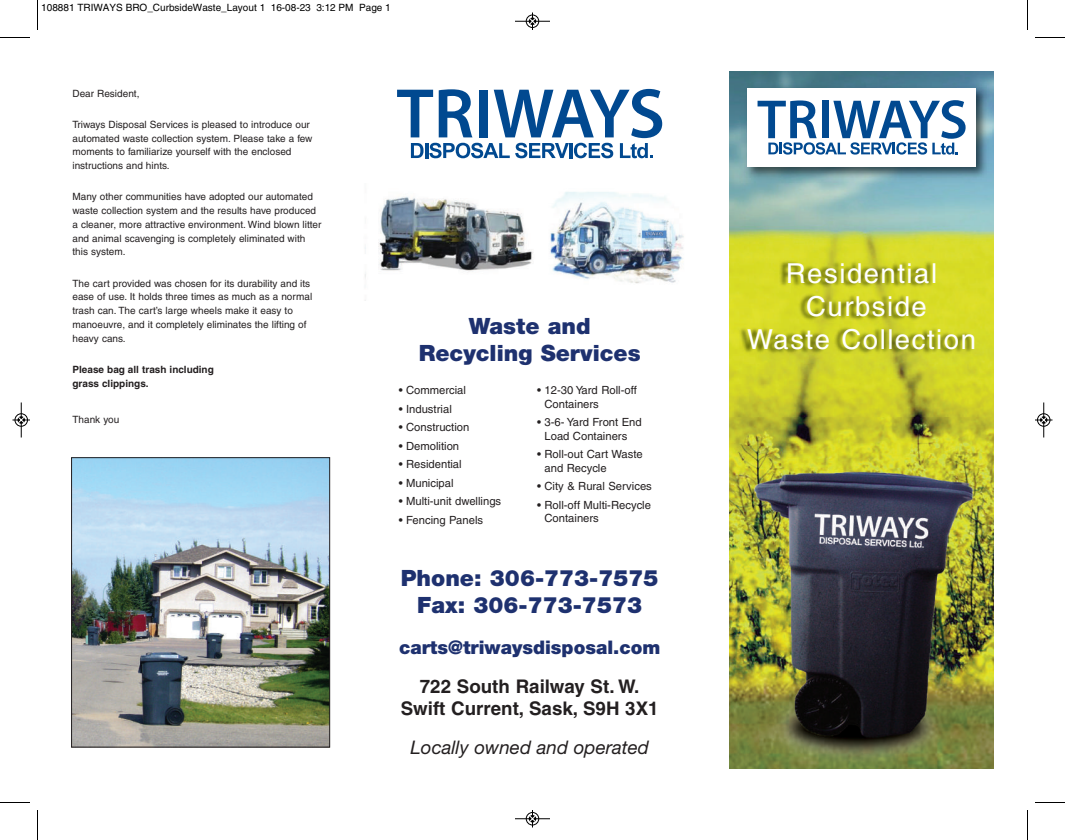
<style>
.page{position:relative;width:1065px;height:840px;background:#fff}
.page>*{position:absolute;margin:0;border:0;box-sizing:border-box;transform-origin:0 0}
.t1{font:27.5px/33px "Helvetica";letter-spacing:.055em;color:#fff;text-align:center}
.t2{font:900 22.5px/27px "Helvetica Neue";color:#1e316f;text-align:center}
.t3{font:700 18.75px/22.5px "Helvetica";color:#231f20;text-align:center}
.t4{font:900 18.75px "Helvetica Neue";color:#1e316f}
.t5{font:italic 18.75px "Helvetica Neue LT Std";color:#231f20}
.t6{font:11.25px/13.5px "Helvetica";color:#231f20}
.t7{font:10px/13.8px "Helvetica";color:#231f20}
.t8{font:10px "Helvetica";color:#000}
.t9{font:700 10px/13.8px "Helvetica";color:#231f20}
</style>
<div class="page">
<img style="left:729px;top:71px;width:265px;height:367px">
<img style="left:729px;top:438px;width:265px;height:331px">
<img style="left:365px;top:192px;width:319px;height:92px">
<svg style="left:397px;top:89px;width:265px;height:69px"></svg>
<img style="left:729px;top:254px;width:265px;height:162px">
<img style="left:742px;top:83px;width:250px;height:100px">
<div style="left:747px;top:88px;width:229px;height:79px;background:#fff"></div>
<svg style="left:758px;top:100px;width:208px;height:55px"></svg>
<img style="left:73px;top:459px;width:255px;height:286px">
<div style="left:71px;top:457px;width:259px;height:290px;border:1px solid #231f20"></div>
<hr style="left:37px;top:0;width:1px;height:30px;background:#000">
<hr style="left:0;top:37px;width:30px;height:1px;background:#000">
<hr style="left:1027px;top:0;width:1px;height:30px;background:#000">
<hr style="left:1035px;top:37px;width:30px;height:1px;background:#000">
<hr style="left:37px;top:810px;width:1px;height:30px;background:#000">
<hr style="left:0;top:802px;width:30px;height:1px;background:#000">
<hr style="left:1027px;top:810px;width:1px;height:30px;background:#000">
<hr style="left:1035px;top:802px;width:30px;height:1px;background:#000">
<hr style="left:515px;top:21px;width:35px;height:1px;background:#000">
<div style="left:526px;top:15px;width:13px;height:13px;border:1px solid #000;border-radius:50%"></div>
<svg style="left:529px;top:12px;width:7px;height:18px"></svg>
<hr style="left:515px;top:819px;width:35px;height:1px;background:#000">
<div style="left:526px;top:812px;width:13px;height:13px;border:1px solid #000;border-radius:50%"></div>
<svg style="left:529px;top:810px;width:7px;height:18px"></svg>
<div style="left:15px;top:413px;width:13px;height:14px;border:1px solid #fff;border-radius:50%"></div>
<hr style="left:21px;top:402px;width:1px;height:36px;background:#000">
<div style="left:15px;top:414px;width:13px;height:12px;border:1px solid #000;border-radius:50%"></div>
<svg style="left:12px;top:417px;width:18px;height:6px"></svg>
<div style="left:1037px;top:413px;width:13px;height:14px;border:1px solid #fff;border-radius:50%"></div>
<hr style="left:1044px;top:402px;width:1px;height:36px;background:#000">
<div style="left:1037px;top:414px;width:13px;height:12px;border:1px solid #000;border-radius:50%"></div>
<svg style="left:1035px;top:417px;width:17px;height:6px"></svg>
<p class="t8" style="left:41px;top:4px;width:351px">108881 TRIWAYS BRO_CurbsideWaste_Layout 1 16-08-23 3:12 PM Page 1</p>
<p class="t7" style="left:72px;top:87px;width:68px">Dear Resident,</p>
<p class="t7" style="left:72px;top:118px;width:242px">Triways Disposal Services is pleased to introduce our automated waste collection system. Please take a few moments to familiarize yourself with the enclosed instructions and hints.</p>
<p class="t7" style="left:72px;top:191px;width:251px">Many other communities have adopted our automated waste collection system and the results have produced a cleaner, more attractive environment. Wind blown litter and animal scavenging is completely eliminated with this system.</p>
<p class="t7" style="left:72px;top:277px;width:241px">The cart provided was chosen for its durability and its ease of use. It holds three times as much as a normal trash can. The cart’s large wheels make it easy to manoeuvre, and it completely eliminates the lifting of heavy cans.</p>
<p class="t9" style="left:72px;top:363px;width:143px">Please bag all trash including grass clippings.</p>
<p class="t7" style="left:72px;top:413px;width:48px">Thank you</p>
<h2 class="t2" style="left:419px;top:314px;width:223px">Waste and<br>Recycling Services</h2>
<p class="t6" style="left:399px;top:385px;width:69px">• Commercial</p>
<p class="t6" style="left:399px;top:403px;width:55px">• Industrial</p>
<p class="t6" style="left:399px;top:422px;width:72px">• Construction</p>
<p class="t6" style="left:399px;top:440px;width:62px">• Demolition</p>
<p class="t6" style="left:399px;top:459px;width:64px">• Residential</p>
<p class="t6" style="left:399px;top:477px;width:56px">• Municipal</p>
<p class="t6" style="left:399px;top:496px;width:104px">• Multi-unit dwellings</p>
<p class="t6" style="left:399px;top:514px;width:86px">• Fencing Panels</p>
<p class="t6" style="left:545px;top:385px;width:94px;text-indent:-7px">• 12-30 Yard Roll-off<br>Containers</p>
<p class="t6" style="left:545px;top:417px;width:99px;text-indent:-7px">• 3-6- Yard Front End<br>Load Containers</p>
<p class="t6" style="left:545px;top:449px;width:100px;text-indent:-7px">• Roll-out Cart Waste and Recycle</p>
<p class="t6" style="left:537px;top:481px;width:116px">• City &amp; Rural Services</p>
<p class="t6" style="left:545px;top:499px;width:108px;text-indent:-7px">• Roll-off Multi-Recycle<br>Containers</p>
<h2 class="t2" style="left:401px;top:567px;width:259px">Phone: 306-773-7575<br>Fax: 306-773-7573</h2>
<h3 class="t4" style="left:399px;top:641px;width:263px">carts@triwaysdisposal.com</h3>
<h3 class="t3" style="left:401px;top:677px;width:259px">722 South Railway St. W.<br>Swift Current, Sask, S9H 3X1</h3>
<h3 class="t5" style="left:411px;top:741px;width:240px">Locally owned and operated</h3>
<h1 class="t1" style="left:747px;top:260px;width:230px">Residential<br>Curbside<br>Waste Collection</h1>
</div>
